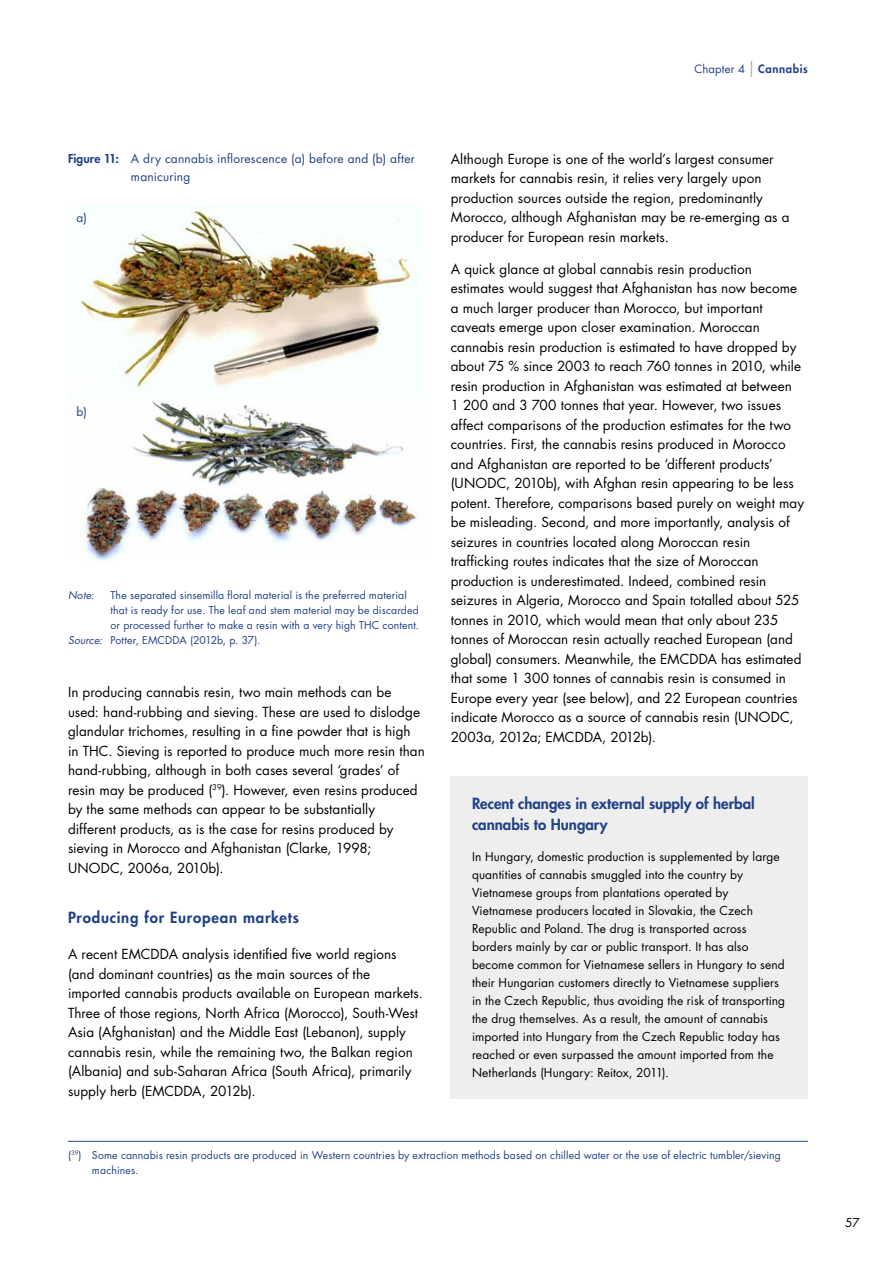
<style>
.page{position:relative;width:893px;height:1263px;background:#fff}
.page>*{position:absolute;margin:0;border:0;box-sizing:border-box;transform-origin:0 0}
.Titulo_caja_amarilla{font:800 15px/21px "Futura";color:#204184}
.Titulo_03{font:800 15px "Futura";letter-spacing:.05em;color:#204184}
.Texto_general{font:13.5px/19.5px "Futura";letter-spacing:.005em;color:#000}
.Texto_caja_amarilla{font:12px/18px "Futura";letter-spacing:.01em;color:#000}
.Titulo_figura{font:12px/18px "Futura";letter-spacing:.02em;color:#204184}
.Texto_general-2{font:12px "Futura";color:#204184}
.t1{font:11.25px "Futura";letter-spacing:.01em;color:#204184}
.Notas{font:10.5px/15px "Futura";letter-spacing:.015em;color:#204184}
.Notas-2{font:italic 10.5px "Futura";color:#204184}
.s1{font-weight:300;font-size:19.5px;color:#a0a0a0}
.s2{font-weight:800}
.s3{font-style:italic}
</style>
<div class="page">
<hr style="left:68px;top:1141px;width:740px;height:1px;background:#204184">
<img style="left:80px;top:209px;width:338px;height:352px">
<div style="left:451px;top:776px;width:357px;height:322px;background:#eee"></div>
<p class="t1" style="left:695px;top:62px;width:115px">Chapter 4 <span class="s1">|</span> <span class="s2">Cannabis</span></p>
<p class="Titulo_figura" style="left:131px;top:149px;width:285px;text-indent:-63px"><span class="s2">Figure 11:</span> A dry cannabis inflorescence (a) before and (b) after manicuring</p>
<p class="Texto_general-2" style="left:77px;top:209px;width:12px">a)</p>
<p class="Texto_general-2" style="left:77px;top:403px;width:12px">b)</p>
<p class="Notas-2" style="left:68px;top:588px;width:28px">Note:</p>
<p class="Notas" style="left:111px;top:588px;width:310px">The separated sinsemilla floral material is the preferred material that is ready for use. The leaf and stem material may be discarded or processed further to make a resin with a very high THC content.</p>
<p class="Notas" style="left:68px;top:633px;width:194px"><span class="s3">Source:</span> Potter, EMCDDA (2012b, p. 37).</p>
<p class="Texto_general" style="left:68px;top:682px;width:358px">In producing cannabis resin, two main methods can be used: hand-rubbing and sieving. These are used to dislodge glandular trichomes, resulting in a fine powder that is high<br>in THC. Sieving is reported to produce much more resin than hand-rubbing, although in both cases several ‘grades’ of resin may be produced (<sup>39</sup>). However, even resins produced by the same methods can appear to be substantially different products, as is the case for resins produced by sieving in Morocco and Afghanistan (Clarke, 1998; UNODC, 2006a, 2010b).</p>
<p class="Titulo_03" style="left:68px;top:907px;width:232px">Producing for European markets</p>
<p class="Texto_general" style="left:68px;top:944px;width:356px">A recent EMCDDA analysis identified five world regions (and dominant countries) as the main sources of the imported cannabis products available on European markets.<br>Three of those regions, North Africa (Morocco), South-West Asia (Afghanistan) and the Middle East (Lebanon), supply cannabis resin, while the remaining two, the Balkan region (Albania) and sub-Saharan Africa (South Africa), primarily supply herb (EMCDDA, 2012b).</p>
<p class="Texto_general" style="left:451px;top:149px;width:340px">Although Europe is one of the world’s largest consumer markets for cannabis resin, it relies very largely upon production sources outside the region, predominantly Morocco, although Afghanistan may be re-emerging as a producer for European resin markets.</p>
<p class="Texto_general" style="left:451px;top:259px;width:355px">A quick glance at global cannabis resin production estimates would suggest that Afghanistan has now become a much larger producer than Morocco, but important caveats emerge upon closer examination. Moroccan cannabis resin production is estimated to have dropped by about 75 % since 2003 to reach 760 tonnes in 2010, while resin production in Afghanistan was estimated at between<br>1 200 and 3 700 tonnes that year. However, two issues affect comparisons of the production estimates for the two countries. First, the cannabis resins produced in Morocco and Afghanistan are reported to be ‘different products’ (UNODC, 2010b), with Afghan resin appearing to be less potent. Therefore, comparisons based purely on weight may be misleading. Second, and more importantly, analysis of seizures in countries located along Moroccan resin trafficking routes indicates that the size of Moroccan production is underestimated. Indeed, combined resin seizures in Algeria, Morocco and Spain totalled about 525 tonnes in 2010, which would mean that only about 235 tonnes of Moroccan resin actually reached European (and global) consumers. Meanwhile, the EMCDDA has estimated that some 1 300 tonnes of cannabis resin is consumed in Europe every year (see below), and 22 European countries indicate Morocco as a source of cannabis resin (UNODC, 2003a, 2012a; EMCDDA, 2012b).</p>
<p class="Titulo_caja_amarilla" style="left:472px;top:793px;width:284px">Recent changes in external supply of herbal cannabis to Hungary</p>
<p class="Texto_caja_amarilla" style="left:472px;top:847px;width:315px">In Hungary, domestic production is supplemented by large quantities of cannabis smuggled into the country by Vietnamese groups from plantations operated by Vietnamese producers located in Slovakia, the Czech Republic and Poland. The drug is transported across borders mainly by car or public transport. It has also become common for Vietnamese sellers in Hungary to send their Hungarian customers directly to Vietnamese suppliers in the Czech Republic, thus avoiding the risk of transporting the drug themselves. As a result, the amount of cannabis imported into Hungary from the Czech Republic today has reached or even surpassed the amount imported from the Netherlands (Hungary: Reitox, 2011).</p>
<p class="Notas" style="left:92px;top:1147px;width:690px;text-indent:-24px">(<sup>39</sup>) Some cannabis resin products are produced in Western countries by extraction methods based on chilled water or the use of electric tumbler/sieving machines.</p>
<p class="Texto_caja_amarilla" style="left:845px;top:1214px;width:16px">57</p>
</div>
